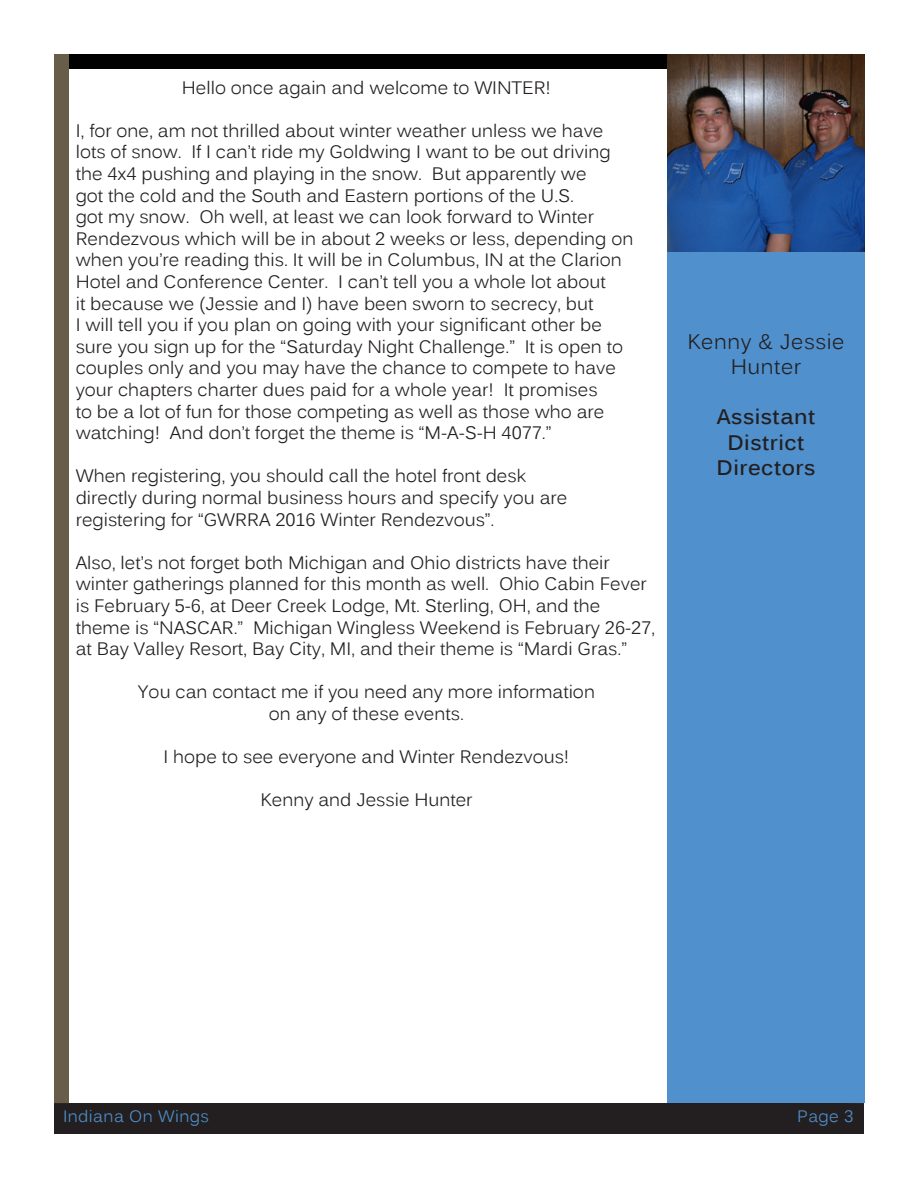
<style>
.page{position:relative;width:918px;height:1188px;background:#fff}
.page>*{position:absolute;margin:0;border:0;box-sizing:border-box;transform-origin:0 0}
.Address{font:700 21px "Kalinga";letter-spacing:.025em;color:#231f20}
.Address-2{font:21px "Kalinga";letter-spacing:.025em;color:#231f20}
.Address-3{font:18px/21.6px "Kalinga";color:#231f20}
.Address-4{font:16.5px "Kalinga";letter-spacing:.025em;color:#5090cc}
</style>
<div class="page">
<div style="left:54px;top:1103px;width:810px;height:31px;background:#231f20"></div>
<div style="left:54px;top:54px;width:15px;height:1049px;background:#685d49"></div>
<div style="left:69px;top:54px;width:780px;height:15px;background:#000"></div>
<img style="left:667px;top:54px;width:198px;height:198px">
<div style="left:667px;top:252px;width:198px;height:851px;background:#5090cc"></div>
<p class="Address-3" style="left:182px;top:78px;width:371px">Hello once again and welcome to WINTER!</p>
<p class="Address-3" style="left:76px;top:121px;width:559px">I, for one, am not thrilled about winter weather unless we have lots of snow. If I can’t ride my Goldwing I want to be out driving the 4x4 pushing and playing in the snow. But apparently we<br>got the cold and the South and Eastern portions of the U.S.<br>got my snow. Oh well, at least we can look forward to Winter Rendezvous which will be in about 2 weeks or less, depending on when you’re reading this. It will be in Columbus, IN at the Clarion Hotel and Conference Center. I can’t tell you a whole lot about<br>it because we (Jessie and I) have been sworn to secrecy, but<br>I will tell you if you plan on going with your significant other be sure you sign up for the “Saturday Night Challenge.” It is open to couples only and you may have the chance to compete to have your chapters charter dues paid for a whole year! It promises<br>to be a lot of fun for those competing as well as those who are watching! And don’t forget the theme is “M-A-S-H 4077.”</p>
<p class="Address-3" style="left:76px;top:467px;width:493px">When registering, you should call the hotel front desk directly during normal business hours and specify you are registering for “GWRRA 2016 Winter Rendezvous”.</p>
<p class="Address-3" style="left:76px;top:553px;width:581px">Also, let’s not forget both Michigan and Ohio districts have their winter gatherings planned for this month as well. Ohio Cabin Fever is February 5-6, at Deer Creek Lodge, Mt. Sterling, OH, and the theme is “NASCAR.” Michigan Wingless Weekend is February 26-27, at Bay Valley Resort, Bay City, MI, and their theme is “Mardi Gras.”</p>
<p class="Address-3" style="left:138px;top:683px;width:459px">You can contact me if you need any more information</p>
<p class="Address-3" style="left:269px;top:705px;width:197px">on any of these events.</p>
<p class="Address-3" style="left:164px;top:748px;width:407px">I hope to see everyone and Winter Rendezvous!</p>
<p class="Address-3" style="left:260px;top:791px;width:214px">Kenny and Jessie Hunter</p>
<p class="Address-2" style="left:687px;top:328px;width:159px">Kenny &amp; Jessie</p>
<p class="Address-2" style="left:731px;top:353px;width:72px">Hunter</p>
<p class="Address" style="left:717px;top:403px;width:100px">Assistant</p>
<p class="Address" style="left:727px;top:428px;width:79px">District</p>
<p class="Address" style="left:716px;top:454px;width:100px">Directors</p>
<p class="Address-4" style="left:63px;top:1106px;width:148px">Indiana On Wings</p>
<p class="Address-4" style="left:797px;top:1106px;width:58px">Page 3</p>
</div>
